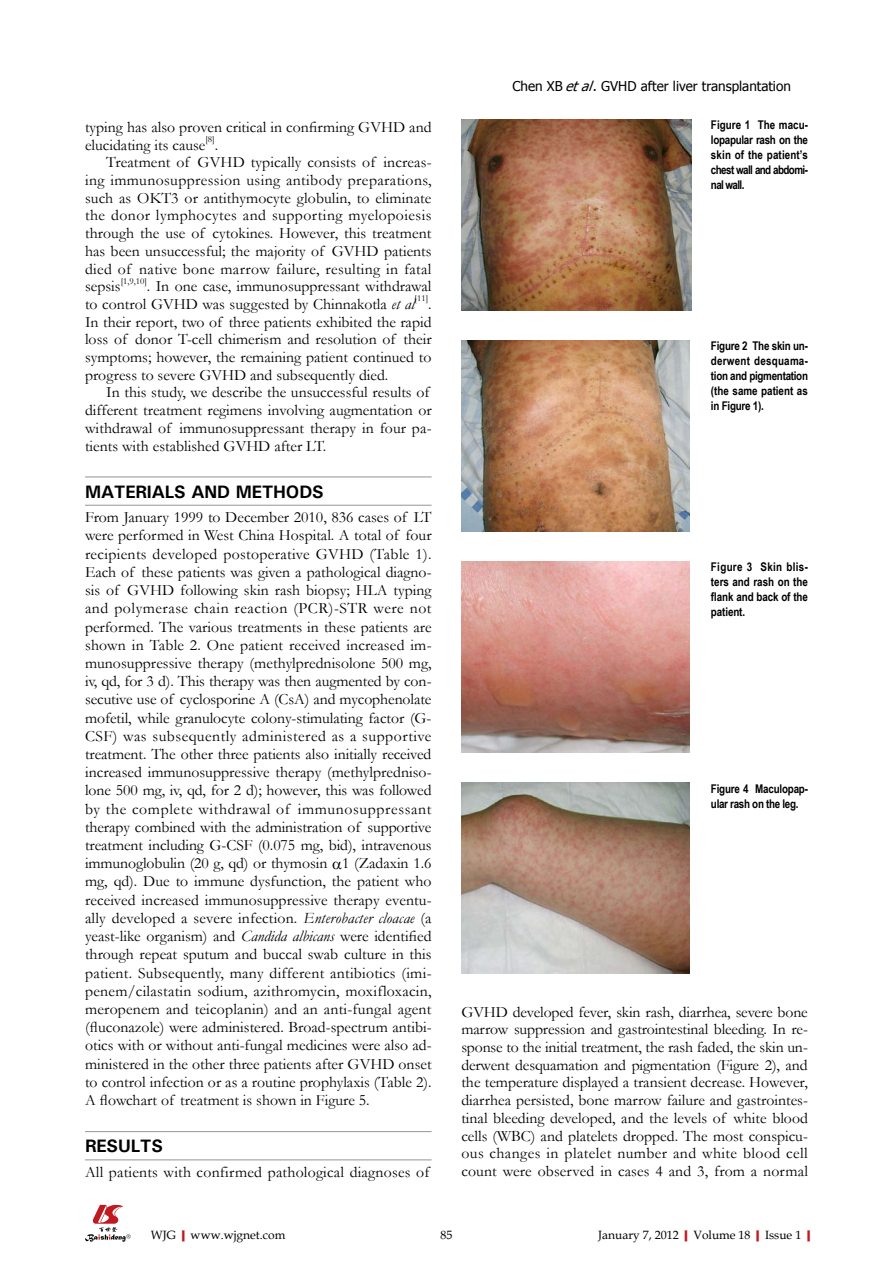
<style>
.page{position:relative;width:893px;height:1263px;background:#fff}
.page>*{position:absolute;margin:0;border:0;box-sizing:border-box;transform-origin:0 0}
.t1{font:700 18px "Univers";letter-spacing:-.01em;color:#000}
.t2{font:15.75px/18.1px "Garamond";color:#000}
.t3{font:15.75px "Garamond";letter-spacing:.025em;color:#000}
.t4{font:15.75px "Garamond";letter-spacing:.02em;color:#000}
.t5{font:15.75px "Garamond";letter-spacing:.03em;color:#000}
.t6{font:13.5px "Tahoma";color:#000}
.t7{font:700 12px/15px "Arial Narrow";letter-spacing:-.02em;color:#000;text-align:justify}
.t8{font:12px "Book Antiqua";color:#000}
.t9{font:9.15px "Garamond";color:#000}
.s1{font-style:italic}
.s2{font-weight:700;color:#c01920}
</style>
<div class="page">
<svg style="left:85px;top:1205px;width:46px;height:37px"></svg>
<img style="left:461px;top:119px;width:230px;height:191px">
<img style="left:461px;top:340px;width:229px;height:191px">
<img style="left:461px;top:561px;width:229px;height:191px">
<img style="left:461px;top:783px;width:229px;height:191px">
<hr style="left:85px;top:1131px;width:347px;height:1px;background:#949495">
<hr style="left:85px;top:1159px;width:347px;height:1px;background:#949495">
<hr style="left:85px;top:477px;width:347px;height:1px;background:#949495">
<hr style="left:85px;top:505px;width:347px;height:1px;background:#949495">
<p class="t2" style="left:85px;top:118px;width:348px;line-height:17.7px">typing has also proven critical in confirming GVHD and elucidating its cause</p>
<p class="t9" style="left:205px;top:133px;width:11px">[8]</p>
<p class="t2" style="left:215px;top:135px;width:5px">.</p>
<p class="t2" style="left:106px;top:153px;width:327px">Treatment of GVHD typically consists of increas-</p>
<p class="t3" style="left:85px;top:169px;width:348px">ing immunosuppression using antibody preparations,</p>
<p class="t2" style="left:85px;top:188px;width:348px">such as OKT3 or antithymocyte globulin, to eliminate</p>
<p class="t5" style="left:85px;top:205px;width:348px">the donor lymphocytes and supporting myelopoiesis</p>
<p class="t2" style="left:85px;top:224px;width:348px">through the use of cytokines. However, this treatment</p>
<p class="t2" style="left:85px;top:241px;width:348px">has been unsuccessful; the majority of GVHD patients</p>
<p class="t4" style="left:85px;top:258px;width:348px">died of native bone marrow failure, resulting in fatal</p>
<p class="t2" style="left:85px;top:277px;width:37px">sepsis</p>
<p class="t9" style="left:121px;top:275px;width:28px">[1,9,10]</p>
<p class="t2" style="left:85px;top:277px;width:348px;line-height:17.7px;text-indent:62px">. In one case, immunosuppressant withdrawal to control GVHD was suggested by Chinnakotla <span class="s1">et al</span></p>
<p class="t9" style="left:415px;top:292px;width:15px">[11]</p>
<p class="t2" style="left:85px;top:295px;width:348px;line-height:17.7px;text-align:justify;text-indent:343px">.<br>In their report, two of three patients exhibited the rapid loss of donor T-cell chimerism and resolution of their symptoms; however, the remaining patient continued to progress to severe GVHD and subsequently died.</p>
<p class="t2" style="left:85px;top:383px;width:348px;line-height:17.7px;text-indent:21px">In this study, we describe the unsuccessful results of different treatment regimens involving augmentation or withdrawal of immunosuppressant therapy in four pa&shy;tients with established GVHD after LT.</p>
<p class="t1" style="left:85px;top:480px;width:240px">MATERIALS AND METHODS</p>
<p class="t2" style="left:85px;top:508px;width:348px;text-align:justify">From January 1999 to December 2010, 836 cases of LT were performed in West China Hospital. A total of four recipients developed postoperative GVHD (Table 1).<br>Each of these patients was given a pathological diagno&shy;sis of GVHD following skin rash biopsy; HLA typing and polymerase chain reaction (PCR)-STR were not performed. The various treatments in these patients are shown in Table 2. One patient received increased im&shy;munosuppressive therapy (methylprednisolone 500 mg, iv, qd, for 3 d). This therapy was then augmented by con&shy;secutive use of cyclosporine A (CsA) and mycophenolate mofetil, while granulocyte colony-stimulating factor (G-CSF) was subsequently administered as a supportive treatment. The other three patients also initially received increased immunosuppressive therapy (methylpredniso&shy;lone 500 mg, iv, qd, for 2 d); however, this was followed by the complete withdrawal of immunosuppressant therapy combined with the administration of supportive treatment including G-CSF (0.075 mg, bid), intravenous immunoglobulin (20 g, qd) or thymosin 1 (Zadaxin 1.6 mg, qd). Due to immune dysfunction, the patient who received increased immunosuppressive therapy eventu&shy;ally developed a severe infection. <span class="s1">Enterobacter cloacae</span> (a yeast-like organism) and <span class="s1">Candida albicans</span> were identified through repeat sputum and buccal swab culture in this patient. Subsequently, many different antibiotics (imi&shy;penem/cilastatin sodium, azithromycin, moxifloxacin, meropenem and teicoplanin) and an anti-fungal agent (fluconazole) were administered. Broad-spectrum antibi&shy;otics with or without anti-fungal medicines were also ad&shy;ministered in the other three patients after GVHD onset to control infection or as a routine prophylaxis (Table 2).<br>A flowchart of treatment is shown in Figure 5.</p>
<p class="t1" style="left:85px;top:1135px;width:79px">RESULTS</p>
<p class="t2" style="left:85px;top:1162px;width:346px">All patients with confirmed pathological diagnoses of</p>
<p class="t6" style="left:512px;top:77px;width:280px">Chen XB <span class="s1">etal</span>. GVHD after liver transplantation</p>
<p class="t7" style="left:711px;top:117px;width:98px">Figure 1 The macu&shy;lopapular rash on the skin of the patient’s chest wall and abdomi&shy;nal wall.</p>
<p class="t7" style="left:711px;top:338px;width:99px">Figure 2 The skin un&shy;derwent desquama&shy;tion and pigmentation (the same patient as in Figure 1).</p>
<p class="t7" style="left:711px;top:559px;width:98px">Figure 3 Skin blis&shy;ters and rash on the flank and back of the patient.</p>
<p class="t7" style="left:711px;top:781px;width:98px">Figure 4 Maculopap&shy;ular rash on the leg.</p>
<p class="t2" style="left:461px;top:1002px;width:348px;line-height:17.7px;text-align:justify">GVHD developed fever, skin rash, diarrhea, severe bone marrow suppression and gastrointestinal bleeding. In re&shy;sponse to the initial treatment, the rash faded, the skin un&shy;derwent desquamation and pigmentation (Figure 2), and the temperature displayed a transient decrease. However, diarrhea persisted, bone marrow failure and gastrointes&shy;tinal bleeding developed, and the levels of white blood cells (WBC) and platelets dropped. The most conspicu&shy;ous changes in platelet number and white blood cell count were observed in cases 4 and 3, from a normal</p>
<p class="t8" style="left:151px;top:1226px;width:136px">WJG<span class="s2">|</span>www.wjgnet.com</p>
<p class="t8" style="left:440px;top:1226px;width:13px">85</p>
<p class="t8" style="left:598px;top:1226px;width:219px">January 7, 2012<span class="s2">|</span>Volume 18<span class="s2">|</span>Issue 1<span class="s2">|</span></p>
</div>
